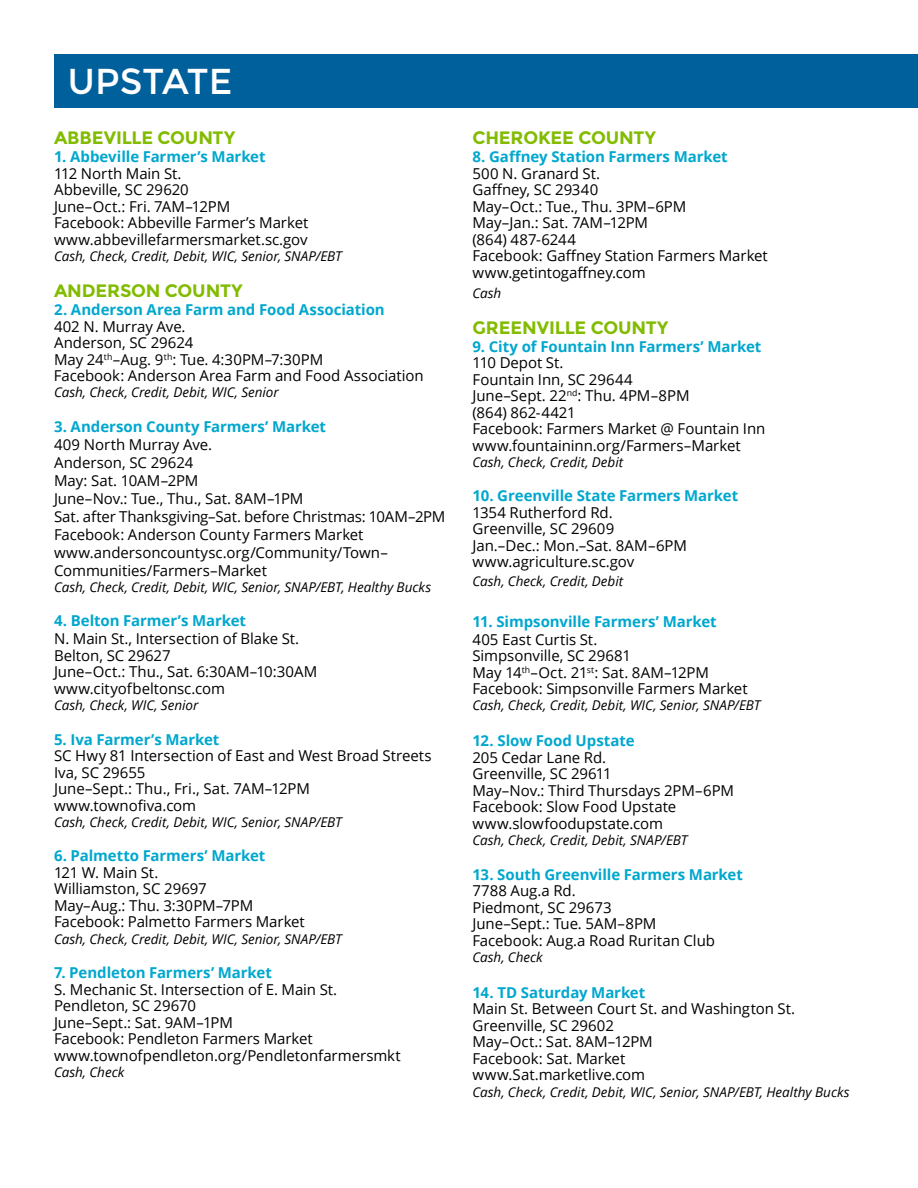
<style>
.page{position:relative;width:918px;height:1188px;background:#fff}
.page>*{position:absolute;margin:0;border:0;box-sizing:border-box;transform-origin:0 0}
.t1{font:36px "Montserrat";color:#fff}
.t2{font:700 18px "Montserrat";letter-spacing:-.01em;color:#82bc00}
.t3{font:15px/16.5px "Open Sans";letter-spacing:-.005em;color:#000}
.t4{font:700 15px "Open Sans";letter-spacing:-.005em;color:#00a7ce}
.t5{font:italic 13.5px "Open Sans";color:#000}
</style>
<div class="page">
<div style="left:54px;top:54px;width:864px;height:54px;background:#00609c"></div>
<h1 class="t1" style="left:68px;top:60px;width:166px">UPSTATE</h1>
<p class="t2" style="left:54px;top:127px;width:183px">ABBEVILLE COUNTY</p>
<p class="t4" style="left:54px;top:146px;width:213px">1. Abbeville Farmer’s Market</p>
<p class="t3" style="left:54px;top:165px;width:256px">112 North Main St.<br>Abbeville, SC 29620<br>June–Oct.: Fri. 7AM–12PM<br>Facebook: Abbeville Farmer’s Market www.abbevillefarmersmarket.sc.gov</p>
<p class="t5" style="left:54px;top:247px;width:290px">Cash, Check, Credit, Debit, WIC, Senior, SNAP/EBT</p>
<p class="t2" style="left:54px;top:280px;width:190px">ANDERSON COUNTY</p>
<p class="t4" style="left:54px;top:299px;width:332px">2. Anderson Area Farm and Food Association</p>
<p class="t3" style="left:54px;top:317px;width:371px">402 N. Murray Ave.<br>Anderson, SC 29624<br>May 24<sup>th</sup>–Aug. 9<sup>th</sup>: Tue. 4:30PM–7:30PM<br>Facebook: Anderson Area Farm and Food Association</p>
<p class="t5" style="left:54px;top:383px;width:226px">Cash, Check, Credit, Debit, WIC, Senior</p>
<p class="t4" style="left:54px;top:416px;width:274px">3. Anderson County Farmers’ Market</p>
<p class="t3" style="left:54px;top:435px;width:393px;line-height:18px">409 North Murray Ave.<br>Anderson, SC 29624<br>May: Sat. 10AM–2PM<br>June–Nov.: Tue., Thu., Sat. 8AM–1PM<br>Sat. after Thanksgiving–Sat. before Christmas: 10AM–2PM Facebook: Anderson County Farmers Market www.andersoncountysc.org/Community/Town– Communities/Farmers–Market</p>
<p class="t5" style="left:54px;top:578px;width:379px">Cash, Check, Credit, Debit, WIC, Senior, SNAP/EBT, Healthy Bucks</p>
<p class="t4" style="left:54px;top:610px;width:194px">4. Belton Farmer’s Market</p>
<p class="t3" style="left:54px;top:630px;width:265px">N. Main St., Intersection of Blake St.<br>Belton, SC 29627<br>June–Oct.: Thu., Sat. 6:30AM–10:30AM www.cityofbeltonsc.com</p>
<p class="t5" style="left:54px;top:696px;width:146px">Cash, Check, WIC, Senior</p>
<p class="t4" style="left:54px;top:729px;width:167px">5. Iva Farmer’s Market</p>
<p class="t3" style="left:54px;top:747px;width:379px">SC Hwy 81 Intersection of East and West Broad Streets<br>Iva, SC 29655<br>June–Sept.: Thu., Fri., Sat. 7AM–12PM www.townofiva.com</p>
<p class="t5" style="left:54px;top:813px;width:290px">Cash, Check, Credit, Debit, WIC, Senior, SNAP/EBT</p>
<p class="t4" style="left:54px;top:845px;width:213px">6. Palmetto Farmers’ Market</p>
<p class="t3" style="left:54px;top:864px;width:252px">121 W. Main St.<br>Williamston, SC 29697<br>May–Aug.: Thu. 3:30PM–7PM<br>Facebook: Palmetto Farmers Market</p>
<p class="t5" style="left:54px;top:929px;width:290px">Cash, Check, Credit, Debit, WIC, Senior, SNAP/EBT</p>
<p class="t4" style="left:54px;top:962px;width:219px">7. Pendleton Farmers’ Market</p>
<p class="t3" style="left:54px;top:980px;width:348px">S. Mechanic St. Intersection of E. Main St.<br>Pendleton, SC 29670<br>June–Sept.: Sat. 9AM–1PM<br>Facebook: Pendleton Farmers Market www.townofpendleton.org/Pendletonfarmersmkt</p>
<p class="t5" style="left:54px;top:1063px;width:72px">Cash, Check</p>
<p class="t2" style="left:472px;top:127px;width:185px">CHEROKEE COUNTY</p>
<p class="t4" style="left:472px;top:146px;width:257px">8. Gaffney Station Farmers Market</p>
<p class="t3" style="left:472px;top:165px;width:297px">500 N. Granard St.<br>Gaffney, SC 29340<br>May–Oct.: Tue., Thu. 3PM–6PM<br>May–Jan.: Sat. 7AM–12PM<br>(864) 487-6244<br>Facebook: Gaffney Station Farmers Market www.getintogaffney.com</p>
<p class="t5" style="left:472px;top:283px;width:30px">Cash</p>
<p class="t2" style="left:472px;top:317px;width:197px">GREENVILLE COUNTY</p>
<p class="t4" style="left:472px;top:336px;width:290px">9. City of Fountain Inn Farmers’ Market</p>
<p class="t3" style="left:472px;top:354px;width:294px">110 Depot St.<br>Fountain Inn, SC 29644<br>June–Sept. 22<sup>nd</sup>: Thu. 4PM–8PM<br>(864) 862-4421<br>Facebook: Farmers Market @ Fountain Inn www.fountaininn.org/Farmers–Market</p>
<p class="t5" style="left:472px;top:453px;width:152px">Cash, Check, Credit, Debit</p>
<p class="t4" style="left:472px;top:485px;width:267px">10. Greenville State Farmers Market</p>
<p class="t3" style="left:472px;top:504px;width:216px">1354 Rutherford Rd.<br>Greenville, SC 29609<br>Jan.–Dec.: Mon.–Sat. 8AM–6PM www.agriculture.sc.gov</p>
<p class="t5" style="left:472px;top:572px;width:152px">Cash, Check, Credit, Debit</p>
<p class="t4" style="left:472px;top:611px;width:246px">11. Simpsonville Farmers’ Market</p>
<p class="t3" style="left:472px;top:631px;width:277px">405 East Curtis St.<br>Simpsonville, SC 29681<br>May 14<sup>th</sup>–Oct. 21<sup>st</sup>: Sat. 8AM–12PM<br>Facebook: Simpsonville Farmers Market</p>
<p class="t5" style="left:472px;top:696px;width:290px">Cash, Check, Credit, Debit, WIC, Senior, SNAP/EBT</p>
<p class="t4" style="left:472px;top:730px;width:164px">12. Slow Food Upstate</p>
<p class="t3" style="left:472px;top:749px;width:263px">205 Cedar Lane Rd.<br>Greenville, SC 29611<br>May–Nov.: Third Thursdays 2PM–6PM<br>Facebook: Slow Food Upstate www.slowfoodupstate.com</p>
<p class="t5" style="left:472px;top:831px;width:217px">Cash, Check, Credit, Debit, SNAP/EBT</p>
<p class="t4" style="left:472px;top:864px;width:272px">13. South Greenville Farmers Market</p>
<p class="t3" style="left:472px;top:882px;width:244px">7788 Aug.a Rd.<br>Piedmont, SC 29673<br>June–Sept.: Tue. 5AM–8PM<br>Facebook: Aug.a Road Ruritan Club</p>
<p class="t5" style="left:472px;top:948px;width:72px">Cash, Check</p>
<p class="t4" style="left:472px;top:982px;width:174px">14. TD Saturday Market</p>
<p class="t3" style="left:472px;top:1000px;width:324px">Main St. Between Court St. and Washington St.<br>Greenville, SC 29602<br>May–Oct.: Sat. 8AM–12PM<br>Facebook: Sat. Market www.Sat.marketlive.com</p>
<p class="t5" style="left:472px;top:1082px;width:379px">Cash, Check, Credit, Debit, WIC, Senior, SNAP/EBT, Healthy Bucks</p>
</div>
